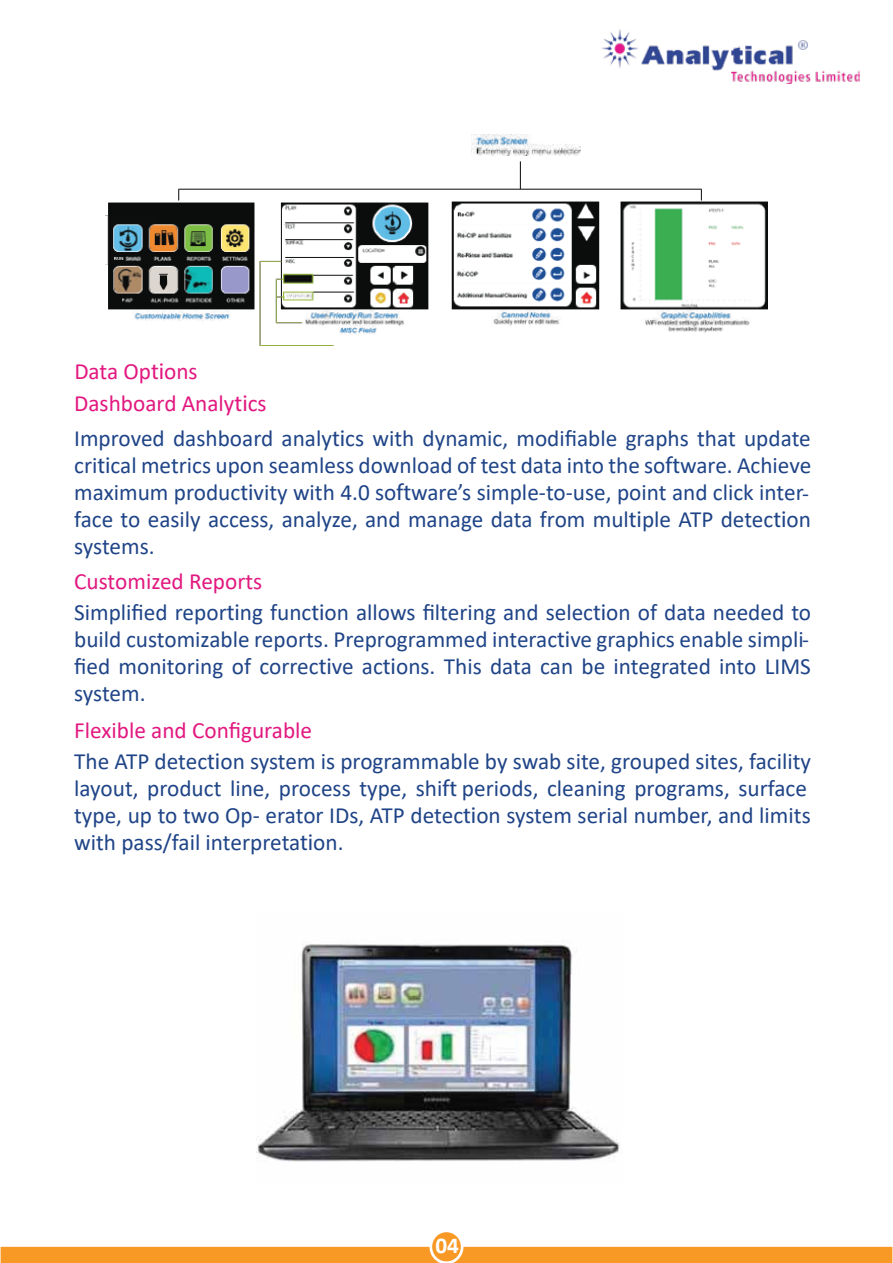
<style>
.page{position:relative;width:893px;height:1263px;background:#fff}
.page>*{position:absolute;margin:0;border:0;box-sizing:border-box;transform-origin:0 0}
.t1{font:23.25px/27px "Calibri";color:#1f4487}
.t2{font:23.25px/32.4px "Calibri";color:#e2187f}
.t3{font:700 22.65px "Calibri";color:#fff}
.s1{font-family:"Myriad Pro"}
.s2{color:#e2187f}
</style>
<div class="page">
<img style="left:105px;top:162px;width:662px;height:183px">
<img style="left:472px;top:135px;width:108px;height:20px">
<img style="left:601px;top:29px;width:259px;height:54px">
<div style="left:1px;top:1247px;width:439px;height:16px;background:#f89926"></div>
<div style="left:453px;top:1247px;width:439px;height:16px;background:#f89926"></div>
<div style="left:432px;top:1232px;width:29px;height:29px;background:#f89926;border-radius:50%"></div>
<img style="left:257px;top:940px;width:363px;height:222px">
<p class="t2" style="left:74px;top:354px;width:194px">Data Op<span class="s1">ti</span>ons<br>Dashboard Analy<span class="s1">ti</span>cs</p>
<p class="t1" style="left:74px;top:424px;width:739px;text-align:justify">Improved dashboard analy<span class="s1">ti</span>cs with dynamic, modifiable graphs that update cri<span class="s1">ti</span>cal metrics upon seamless download of test data into the so<span class="s1">ft</span>ware. Achieve maximum produc<span class="s1">ti</span>vity with 4.0 so<span class="s1">ft</span>ware’s simple-to-use, point and click inter&shy;face to easily access, analyze, and manage data from mul<span class="s1">ti</span>ple ATP detec<span class="s1">ti</span>on systems.</p>
<p class="t1" style="left:74px;top:565px;width:738px;line-height:31px"><span class="s2">Customized Reports<br></span>Simplified repor<span class="s1">ti</span>ng func<span class="s1">ti</span>on allows filtering and selec<span class="s1">ti</span>on of data needed to</p>
<p class="t1" style="left:74px;top:625px;width:738px;text-align:justify">build customizable reports. Preprogrammed interac<span class="s1">ti</span>ve graphics enable simpli&shy;fied monitoring of correc<span class="s1">ti</span>ve ac<span class="s1">ti</span>ons. This data can be integrated into LIMS system.</p>
<p class="t1" style="left:74px;top:715px;width:738px;line-height:31px"><span class="s2">Flexible and Configurable<br></span>The ATP detec<span class="s1">ti</span>on system is programmable by swab site, grouped sites, facility</p>
<p class="t1" style="left:74px;top:775px;width:738px">layout, product line, process type, shi<span class="s1">ft</span> periods, cleaning programs, surface type, up to two Op- erator IDs, ATP detec<span class="s1">ti</span>on system serial number, and limits with pass/fail interpreta<span class="s1">ti</span>on.</p>
<p class="t3" style="left:435px;top:1230px;width:25px">04</p>
</div>
